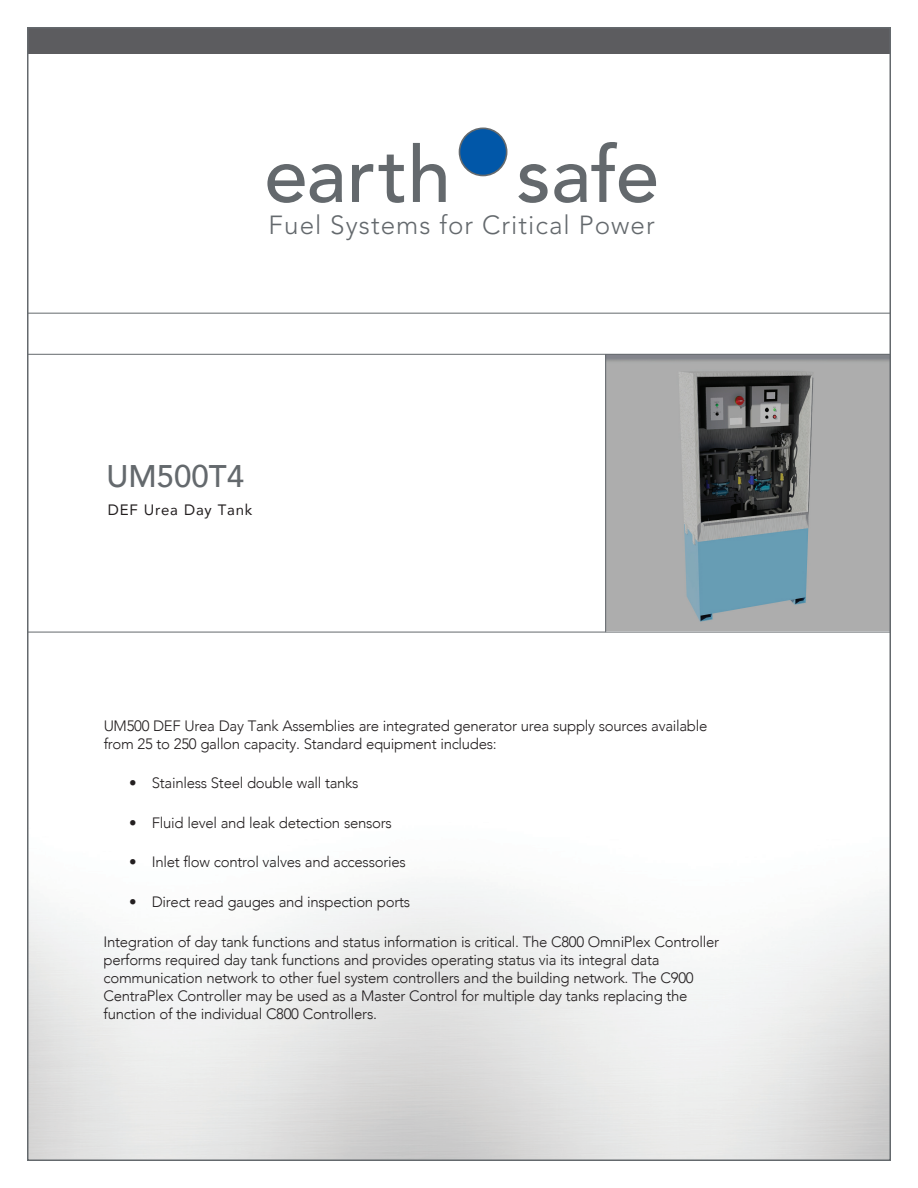
<style>
.page{position:relative;width:918px;height:1188px;background:#fff}
.page>*{position:absolute;margin:0;border:0;box-sizing:border-box;transform-origin:0 0}
.t1{font:500 78.15px "Avenir";color:#64696d}
.t2{font:500 31.2px "Avenir";color:#64696d}
.t3{font:300 26.1px "Avenir";letter-spacing:.04em;color:#64696d}
.t4{font:300 15px/18px "Avenir";letter-spacing:-.02em;color:#231f20}
.t5{font:15px "Avenir";letter-spacing:.05em;color:#231f20}
</style>
<div class="page">
<img style="left:606px;top:355px;width:282px;height:277px">
<div style="left:27px;top:27px;width:863px;height:27px;background:#5c5c5f"></div>
<hr style="left:27px;top:313px;width:863px;height:1px;background:#64696d">
<div style="left:459px;top:128px;width:48px;height:48px;background:#0157a8;border-radius:50%"></div>
<div style="left:459px;top:128px;width:48px;height:48px;border:2px solid #64696d;border-radius:50%"></div>
<hr style="left:27px;top:632px;width:863px;height:1px;background:#64696d">
<hr style="left:27px;top:354px;width:863px;height:1px;background:#64696d">
<hr style="left:605px;top:355px;width:1px;height:277px;background:#64696d">
<h1 class="t1" style="left:264px;top:130px;width:396px">earth safe</h1>
<h3 class="t3" style="left:269px;top:209px;width:388px">Fuel Systems for Critical Power</h3>
<h2 class="t2" style="left:107px;top:449px;width:139px">UM500T4</h2>
<p class="t5" style="left:108px;top:498px;width:146px">DEF Urea Day Tank</p>
<p class="t4" style="left:104px;top:716px;width:605px">UM500 DEF Urea Day Tank Assemblies are integrated generator urea supply sources available from 25 to 250 gallon capacity. Standard equipment includes:</p>
<p class="t4" style="left:129px;top:774px;width:231px">• Stainless Steel double wall tanks</p>
<p class="t4" style="left:129px;top:814px;width:264px">• Fluid level and leak detection sensors</p>
<p class="t4" style="left:129px;top:853px;width:278px">• Inlet flow control valves and accessories</p>
<p class="t4" style="left:129px;top:893px;width:283px">• Direct read gauges and inspection ports</p>
<p class="t4" style="left:104px;top:932px;width:617px">Integration of day tank functions and status information is critical. The C800 OmniPlex Controller performs required day tank functions and provides operating status via its integral data communication network to other fuel system controllers and the building network. The C900<br>CentraPlex Controller may be used as a Master Control for multiple day tanks replacing the function of the individual C800 Controllers.</p>
</div>
